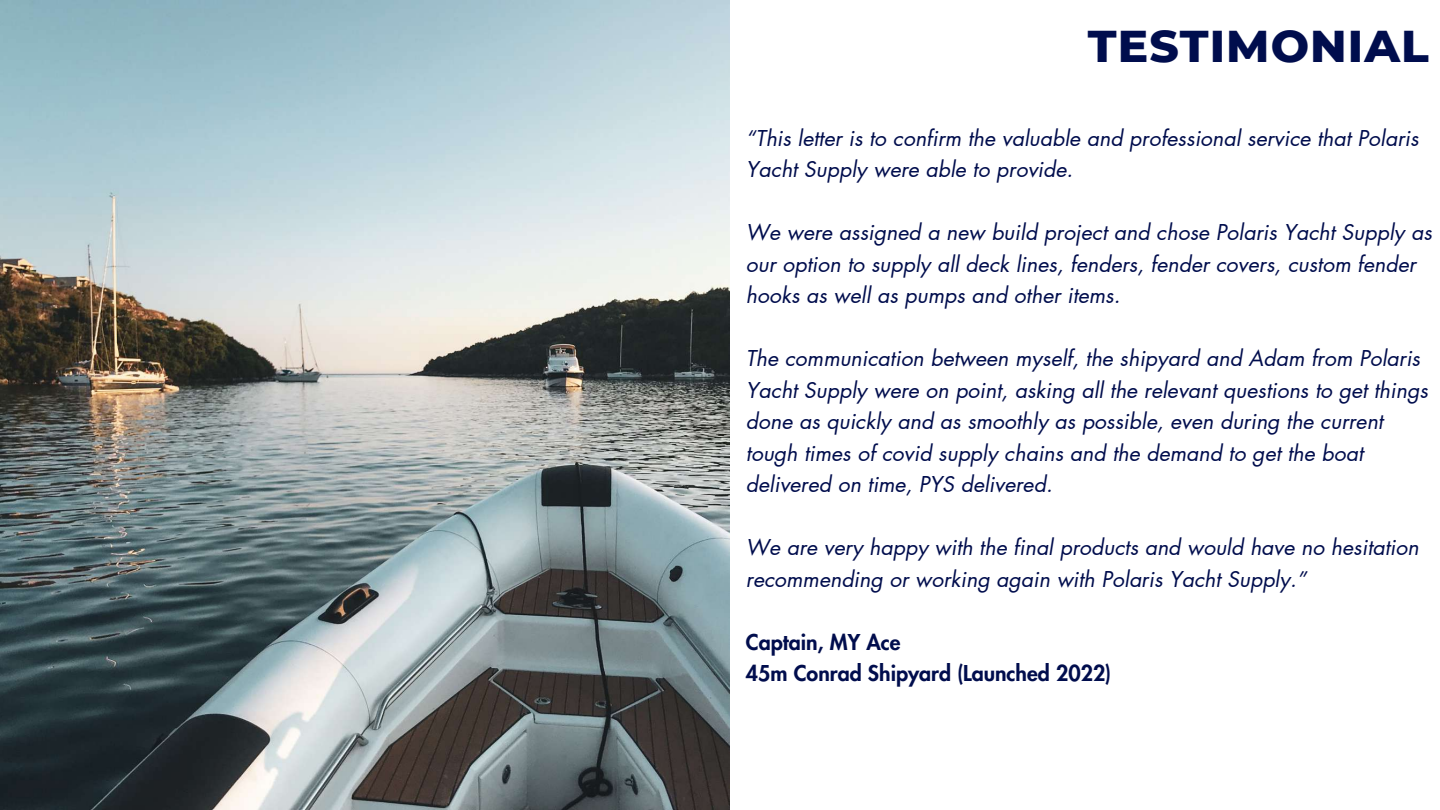
<style>
.page{position:relative;width:1440px;height:810px;background:#fff}
.page>*{position:absolute;margin:0;border:0;box-sizing:border-box;transform-origin:0 0}
.t1{font:800 45.4px "Montserrat";letter-spacing:.025em;color:#000d4d}
.t2{font:italic 21.3px/31.5px "Futura LT Pro";color:#000d4d}
.t3{font:800 21.3px/31.5px "Futura LT Pro";color:#000d4d}
</style>
<div class="page">
<img style="left:0;top:0;width:730px;height:810px">
<h1 class="t1" style="left:1088px;top:18px;width:343px">TESTIMONIAL</h1>
<p class="t2" style="left:746px;top:123px;width:674px">“This letter is to confirm the valuable and professional service that Polaris<br>Yacht Supply were able to provide.</p>
<p class="t2" style="left:746px;top:217px;width:687px">We were assigned a new build project and chose Polaris Yacht Supply as our option to supply all deck lines, fenders, fender covers, custom fender hooks as well as pumps and other items.</p>
<p class="t2" style="left:746px;top:343px;width:684px">The communication between myself, the shipyard and Adam from Polaris Yacht Supply were on point, asking all the relevant questions to get things done as quickly and as smoothly as possible, even during the current tough times of covid supply chains and the demand to get the boat delivered on time, PYS delivered.</p>
<p class="t2" style="left:746px;top:532px;width:674px">We are very happy with the final products and would have no hesitation recommending or working again with Polaris Yacht Supply.”</p>
<p class="t3" style="left:746px;top:627px;width:367px">Captain, MY Ace<br>45m Conrad Shipyard (Launched 2022)</p>
</div>
